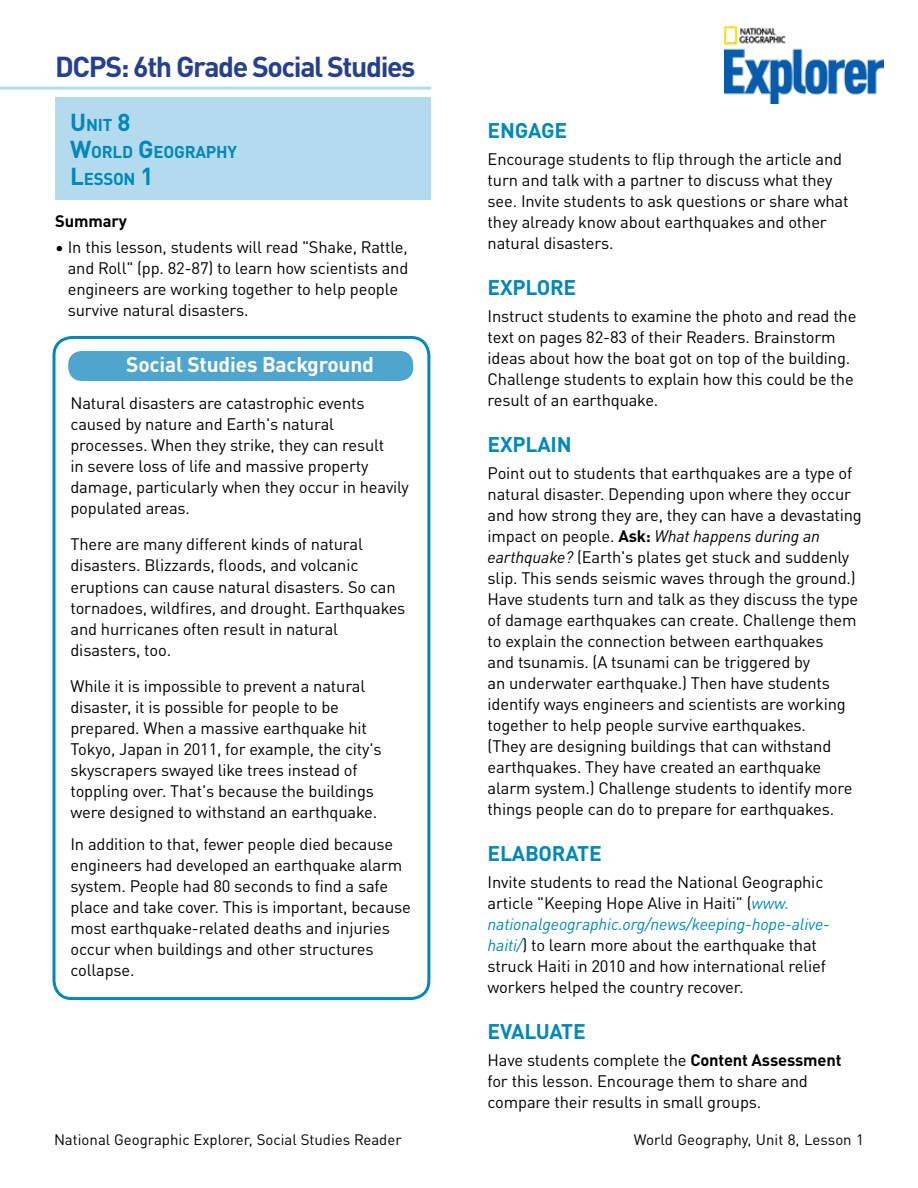
<style>
.page{position:relative;width:918px;height:1188px;background:#fff}
.page>*{position:absolute;margin:0;border:0;box-sizing:border-box;transform-origin:0 0}
.t1{font:700 28.5px "DINOT";letter-spacing:-.05em;color:#25408f}
.t2{font:700 21px "DINOT";letter-spacing:-.01em;color:#08b}
.t3{font:700 21px "DINOT";letter-spacing:-.01em;color:#fff}
.t4{font:700 16.95px/27px "DINOT";letter-spacing:-.015em;color:#08b}
.t5{font:16.5px/21px "DINOT";letter-spacing:-.01em;color:#000}
.t6{font:700 16.5px "DINOT";letter-spacing:-.01em;color:#000}
.t7{font:15px "DINOT";color:#000}
.s1{font-size:24.3px}
.s2{font-weight:700}
.s3{font-style:italic}
.s4{font-style:italic;color:#08b}
</style>
<div class="page">
<div style="left:68px;top:351px;width:345px;height:30px;background:#4ea6ce;border-radius:14px"></div>
<div style="left:52px;top:336px;width:378px;height:664px;border:3px solid #08b;border-radius:18px"></div>
<hr style="left:0;top:87px;width:431px;height:3px;background:#b3dbed">
<div style="left:55px;top:97px;width:375px;height:103px;background:#b3dbed"></div>
<img style="left:725px;top:26px;width:158px;height:78px">
<h1 class="t1" style="left:55px;top:44px;width:362px">DCPS: 6th Grade Social Studies</h1>
<p class="t4" style="left:70px;top:110px;width:168px"><span class="s1">U</span>NIT <span class="s1">8<br>W</span>ORLD <span class="s1">G</span>EOGRAPHY<br><span class="s1">L</span>ESSON <span class="s1">1</span></p>
<p class="t6" style="left:55px;top:209px;width:73px">Summary</p>
<p class="t5" style="left:68px;top:235px;width:342px;text-indent:-13px">• In this lesson, students will read "Shake, Rattle, and Roll" (pp. 82-87) to learn how scientists and engineers are working together to help people survive natural disasters.</p>
<p class="t3" style="left:126px;top:348px;width:249px">Social Studies Background</p>
<p class="t5" style="left:70px;top:392px;width:340px">Natural disasters are catastrophic events caused by nature and Earth's natural processes. When they strike, they can result<br>in severe loss of life and massive property damage, particularly when they occur in heavily populated areas.</p>
<p class="t5" style="left:70px;top:533px;width:336px">There are many different kinds of natural disasters. Blizzards, floods, and volcanic eruptions can cause natural disasters. So can tornadoes, wildfires, and drought. Earthquakes and hurricanes often result in natural disasters, too.</p>
<p class="t5" style="left:70px;top:674px;width:313px">While it is impossible to prevent a natural disaster, it is possible for people to be prepared. When a massive earthquake hit Tokyo, Japan in 2011, for example, the city's skyscrapers swayed like trees instead of toppling over. That's because the buildings were designed to withstand an earthquake.</p>
<p class="t5" style="left:70px;top:832px;width:342px">In addition to that, fewer people died because engineers had developed an earthquake alarm system. People had 80 seconds to find a safe place and take cover. This is important, because most earthquake-related deaths and injuries occur when buildings and other structures collapse.</p>
<p class="t2" style="left:488px;top:114px;width:81px">ENGAGE</p>
<p class="t5" style="left:488px;top:147px;width:362px">Encourage students to flip through the article and turn and talk with a partner to discuss what they see. Invite students to ask questions or share what they already know about earthquakes and other natural disasters.</p>
<p class="t2" style="left:488px;top:271px;width:90px">EXPLORE</p>
<p class="t5" style="left:488px;top:304px;width:370px">Instruct students to examine the photo and read the text on pages 82-83 of their Readers. Brainstorm ideas about how the boat got on top of the building.<br>Challenge students to explain how this could be the result of an earthquake.</p>
<p class="t2" style="left:488px;top:428px;width:86px">EXPLAIN</p>
<p class="t5" style="left:488px;top:461px;width:376px">Point out to students that earthquakes are a type of natural disaster. Depending upon where they occur and how strong they are, they can have a devastating impact on people. <span class="s2">Ask:</span> <span class="s3">What happens during an earthquake?</span> (Earth's plates get stuck and suddenly slip. This sends seismic waves through the ground.)<br>Have students turn and talk as they discuss the type of damage earthquakes can create. Challenge them to explain the connection between earthquakes<br>and tsunamis. (A tsunami can be triggered by<br>an underwater earthquake.) Then have students identify ways engineers and scientists are working together to help people survive earthquakes.<br>(They are designing buildings that can withstand earthquakes. They have created an earthquake alarm system.) Challenge students to identify more things people can do to prepare for earthquakes.</p>
<p class="t2" style="left:488px;top:837px;width:116px">ELABORATE</p>
<p class="t5" style="left:488px;top:871px;width:344px">Invite students to read the National Geographic article "Keeping Hope Alive in Haiti" (<span class="s4">www. nationalgeographic.org/news/keeping-hope-alive&shy;haiti/</span>) to learn more about the earthquake that struck Haiti in 2010 and how international relief workers helped the country recover.</p>
<p class="t2" style="left:488px;top:1015px;width:100px">EVALUATE</p>
<p class="t5" style="left:488px;top:1049px;width:355px">Have students complete the <span class="s2">Content Assessment </span>for this lesson. Encourage them to share and compare their results in small groups.</p>
<p class="t7" style="left:54px;top:1129px;width:349px">National Geographic Explorer, Social Studies Reader</p>
<p class="t7" style="left:634px;top:1129px;width:232px">World Geography, Unit 8, Lesson 1</p>
</div>
